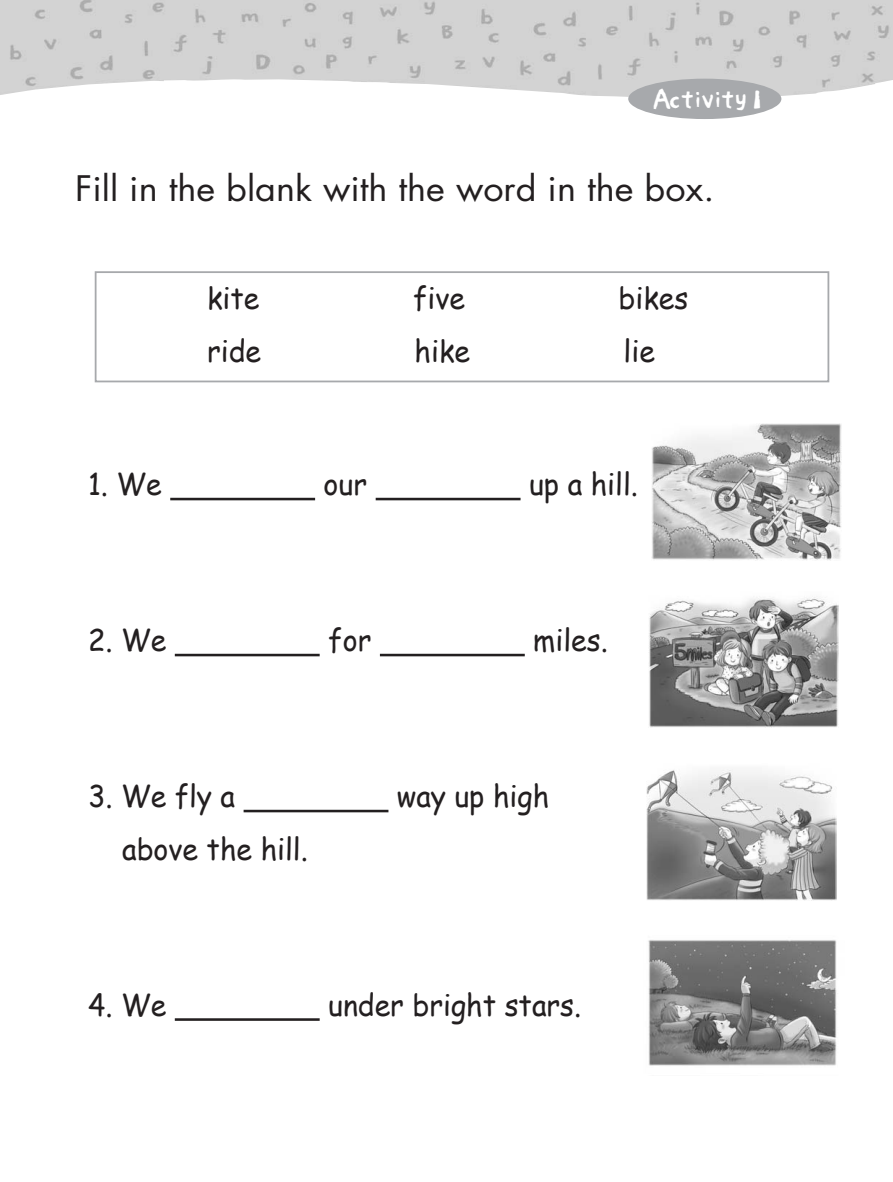
<style>
.page{position:relative;width:893px;height:1182px;background:#fff}
.page>*{position:absolute;margin:0;border:0;box-sizing:border-box;transform-origin:0 0}
.t1{font:34.2px "Futura";color:#231f20;scale:1.05 1}
.t2{font:30px "Comic Sans MS";color:#231f20;scale:.95 1}
.t3{font:25.5px "Lucy Cousins";color:#fff;scale:.95 1}
</style>
<div class="page">
<img style="left:0;top:0;width:892px;height:101px">
<div style="left:628px;top:79px;width:153px;height:40px;background:#a7a9ac;border-radius:50%"></div>
<div style="left:95px;top:271px;width:734px;height:111px;border:2px solid #a7a9ac"></div>
<hr style="left:170px;top:498px;width:145px;height:2px;background:#231f20">
<hr style="left:375px;top:498px;width:145px;height:2px;background:#231f20">
<hr style="left:175px;top:654px;width:145px;height:2px;background:#231f20">
<hr style="left:380px;top:654px;width:144px;height:2px;background:#231f20">
<hr style="left:243px;top:810px;width:145px;height:2px;background:#231f20">
<hr style="left:175px;top:1018px;width:145px;height:3px;background:#231f20">
<img style="left:651px;top:423px;width:190px;height:138px">
<img style="left:649px;top:597px;width:189px;height:130px">
<img style="left:646px;top:769px;width:190px;height:132px">
<img style="left:648px;top:940px;width:189px;height:126px">
<p class="t3" style="left:651px;top:91px;width:119px">Activity 1</p>
<p class="t1" style="left:75px;top:172px;width:610px">Fill in the blank with the word in the box.</p>
<p class="t2" style="left:207px;top:276px;width:57px">kite</p>
<p class="t2" style="left:413px;top:276px;width:56px">five</p>
<p class="t2" style="left:618px;top:276px;width:75px">bikes</p>
<p class="t2" style="left:207px;top:329px;width:58px">ride</p>
<p class="t2" style="left:414px;top:329px;width:60px">hike</p>
<p class="t2" style="left:623px;top:329px;width:35px">lie</p>
<p class="t2" style="left:88px;top:462px;width:79px">1. We</p>
<p class="t2" style="left:323px;top:462px;width:47px">our</p>
<p class="t2" style="left:529px;top:462px;width:116px">up a hill.</p>
<p class="t2" style="left:88px;top:618px;width:84px">2. We</p>
<p class="t2" style="left:328px;top:618px;width:47px">for</p>
<p class="t2" style="left:533px;top:618px;width:80px">miles.</p>
<p class="t2" style="left:88px;top:774px;width:156px">3. We fly a</p>
<p class="t2" style="left:397px;top:774px;width:162px">way up high</p>
<p class="t2" style="left:122px;top:827px;width:197px">above the hill.</p>
<p class="t2" style="left:88px;top:983px;width:84px">4. We</p>
<p class="t2" style="left:328px;top:983px;width:268px">under bright stars.</p>
</div>
